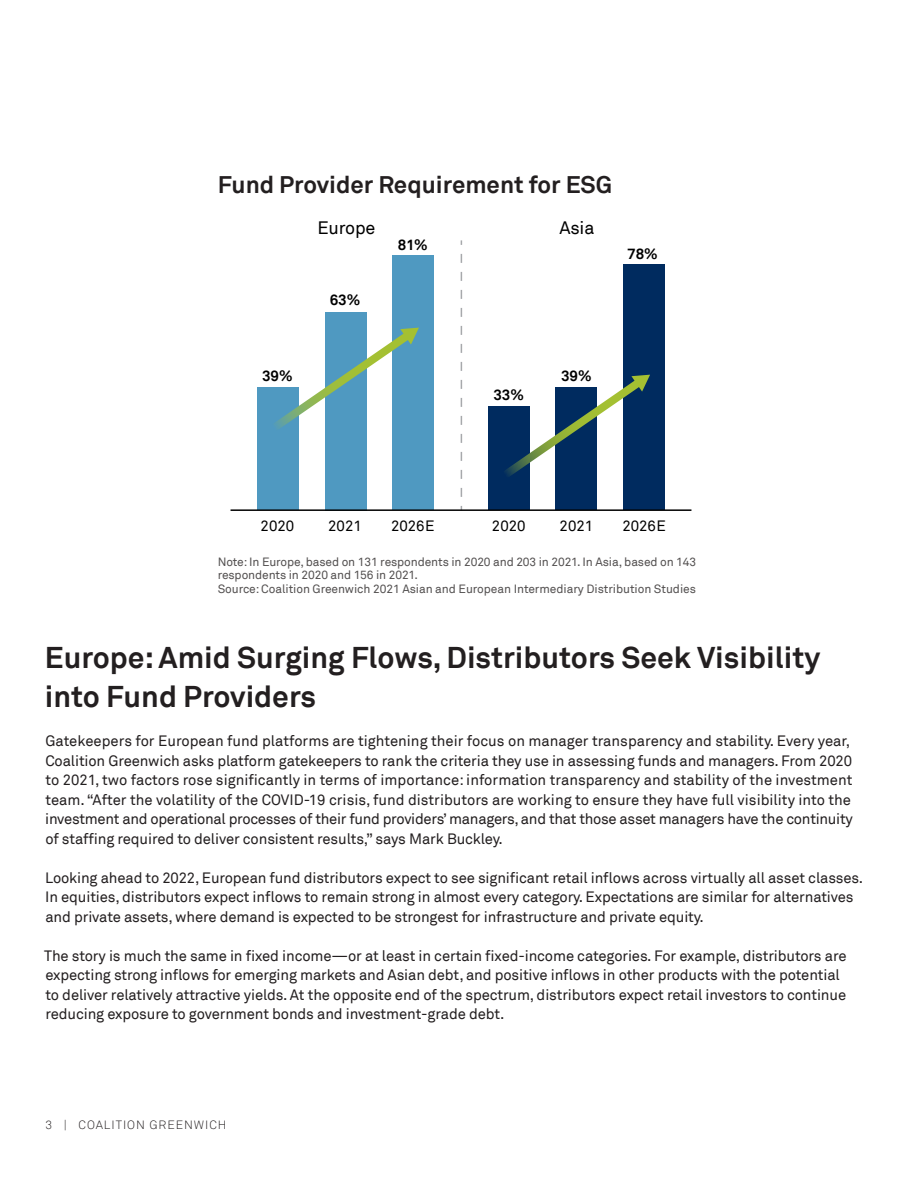
<style>
.page{position:relative;width:918px;height:1188px;background:#fff}
.page>*{position:absolute;margin:0;border:0;box-sizing:border-box;transform-origin:0 0}
.CRISIL_heading_1{font:700 30px/39px "Akkurat Pro";color:#231f20}
.t1{font:700 24px "Akkurat Pro";color:#231f20}
.t2{font:18px "Akkurat Pro";letter-spacing:-.01em;color:#000}
.CRISIL_body_text{font:15px/19.5px "Akkurat Pro";letter-spacing:-.01em;color:#231f20}
.t3{font:15px "Akkurat Pro";color:#000}
.t4{font:700 15px "Akkurat Pro";color:#000}
.t5{font:12px/13.5px "Akkurat Pro";letter-spacing:-.01em;color:#535050}
.t6{font:12px "Akkurat Light Pro";letter-spacing:.08em;color:#231f20}
</style>
<div class="page">
<svg style="left:461px;top:254px;width:1px;height:255px"></svg>
<div style="left:623px;top:265px;width:41px;height:245px;background:#002b5f"></div>
<div style="left:556px;top:387px;width:41px;height:123px;background:#002b5f"></div>
<div style="left:488px;top:406px;width:42px;height:104px;background:#002b5f"></div>
<div style="left:392px;top:255px;width:42px;height:255px;background:#4f99c1"></div>
<div style="left:325px;top:312px;width:41px;height:198px;background:#4f99c1"></div>
<div style="left:258px;top:387px;width:41px;height:123px;background:#4f99c1"></div>
<hr style="left:231px;top:509px;width:460px;height:2px;background:#000">
<svg style="left:274px;top:328px;width:145px;height:103px"></svg>
<svg style="left:505px;top:375px;width:145px;height:103px"></svg>
<p class="t1" style="left:218px;top:170px;width:396px">Fund Provider Requirement for ESG</p>
<p class="t2" style="left:317px;top:218px;width:60px">Europe</p>
<p class="t2" style="left:559px;top:218px;width:36px">Asia</p>
<p class="t4" style="left:398px;top:235px;width:31px">81%</p>
<p class="t4" style="left:330px;top:290px;width:32px">63%</p>
<p class="t4" style="left:627px;top:244px;width:32px">78%</p>
<p class="t4" style="left:262px;top:366px;width:32px">39%</p>
<p class="t4" style="left:493px;top:385px;width:32px">33%</p>
<p class="t4" style="left:561px;top:367px;width:32px">39%</p>
<p class="t3" style="left:261px;top:517px;width:35px">2020</p>
<p class="t3" style="left:328px;top:517px;width:35px">2021</p>
<p class="t3" style="left:391px;top:517px;width:45px">2026E</p>
<p class="t3" style="left:492px;top:517px;width:35px">2020</p>
<p class="t3" style="left:560px;top:517px;width:35px">2021</p>
<p class="t3" style="left:622px;top:517px;width:45px">2026E</p>
<p class="t5" style="left:218px;top:555px;width:480px">Note: In Europe, based on 131 respondents in 2020 and 203 in 2021. In Asia, based on 143 respondents in 2020 and 156 in 2021.<br>Source: Coalition Greenwich 2021 Asian and European Intermediary Distribution Studies</p>
<p class="CRISIL_heading_1" style="left:45px;top:638px;width:777px">Europe: Amid Surging Flows, Distributors Seek Visibility into Fund Providers</p>
<p class="CRISIL_body_text" style="left:45px;top:732px;width:809px">Gatekeepers for European fund platforms are tightening their focus on manager transparency and stability. Every year, Coalition Greenwich asks platform gatekeepers to rank the criteria they use in assessing funds and managers. From 2020 to 2021, two factors rose significantly in terms of importance: information transparency and stability of the investment team. “After the volatility of the COVID-19 crisis, fund distributors are working to ensure they have full visibility into the investment and operational processes of their fund providers’ managers, and that those asset managers have the continuity of staffing required to deliver consistent results,” says Mark Buckley.</p>
<p class="CRISIL_body_text" style="left:45px;top:868px;width:819px">Looking ahead to 2022, European fund distributors expect to see significant retail inflows across virtually all asset classes.<br>In equities, distributors expect inflows to remain strong in almost every category. Expectations are similar for alternatives and private assets, where demand is expected to be strongest for infrastructure and private equity.</p>
<p class="CRISIL_body_text" style="left:44px;top:946px;width:804px">The story is much the same in fixed income—or at least in certain fixed-income categories. For example, distributors are expecting strong inflows for emerging markets and Asian debt, and positive inflows in other products with the potential to deliver relatively attractive yields. At the opposite end of the spectrum, distributors expect retail investors to continue reducing exposure to government bonds and investment-grade debt.</p>
<p class="t6" style="left:46px;top:1118px;width:182px">3 | COALITION GREENWICH</p>
</div>
